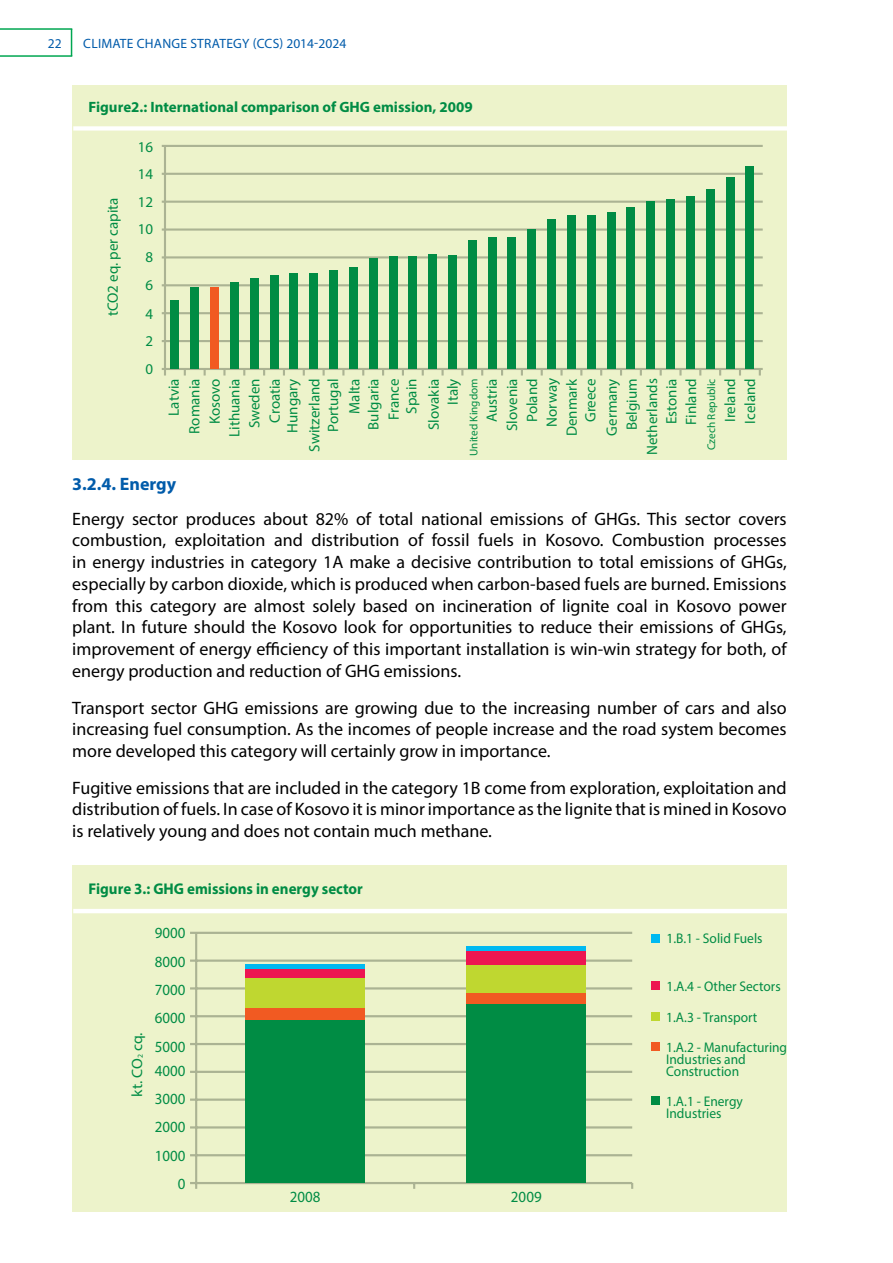
<style>
.page{position:relative;width:893px;height:1263px;background:#fff}
.page>*{position:absolute;margin:0;border:0;box-sizing:border-box;transform-origin:0 0}
.t1{font:18px/21.8px "Myriad Pro";color:#000;text-align:justify}
.t2{font:700 18px "Myriad Pro";color:#005baa}
.t3{font:15.6px/28.5px "Myriad Pro";color:#008c44;text-align:justify;scale:.96 1}
.t4{font:700 15.6px "Myriad Pro";color:#008c44;scale:.96 1}
.t5{font:15px/20.1px "Myriad Pro";color:#008c44;text-align:right}
.t6{font:700 15px "Myriad Pro";color:#008c44}
.t7{font:15px "Myriad Pro";color:#008c44;scale:1.04 1}
.t8{font:13.95px/11.9px "Myriad Pro";color:#008c44;scale:.96 1}
.t9{font:13.5px "Myriad Pro";letter-spacing:.02em;color:#005baa}
.t10{font:11.25px "Myriad Pro";color:#008c44}
.t11{font:7.5px "Myriad Pro";color:#008c44;scale:1.04 1}
</style>
<div class="page">
<hr style="left:0;top:28px;width:72px;height:2px;background:#00a651">
<svg style="left:71px;top:30px;width:1px;height:25px"></svg>
<hr style="left:0;top:55px;width:72px;height:2px;background:#00a651">
<div style="left:73px;top:86px;width:714px;height:373px;background:#edf3cb"></div>
<div style="left:73px;top:126px;width:714px;height:5px;background:#fff"></div>
<hr style="left:162px;top:145px;width:601px;height:2px;background:#abb393">
<hr style="left:162px;top:173px;width:601px;height:2px;background:#abb393">
<hr style="left:162px;top:201px;width:601px;height:2px;background:#abb393">
<hr style="left:162px;top:228px;width:601px;height:3px;background:#abb393">
<hr style="left:162px;top:256px;width:601px;height:2px;background:#abb393">
<hr style="left:162px;top:284px;width:601px;height:2px;background:#abb393">
<hr style="left:162px;top:312px;width:601px;height:2px;background:#abb393">
<hr style="left:162px;top:340px;width:601px;height:2px;background:#abb393">
<hr style="left:162px;top:368px;width:601px;height:2px;background:#abb393">
<hr style="left:164px;top:146px;width:2px;height:229px;background:#abb393">
<svg style="left:223px;top:370px;width:3px;height:5px"></svg>
<svg style="left:441px;top:370px;width:3px;height:5px"></svg>
<svg style="left:560px;top:370px;width:3px;height:5px"></svg>
<svg style="left:679px;top:370px;width:3px;height:5px"></svg>
<div style="left:171px;top:301px;width:8px;height:68px;background:#008c44"></div>
<div style="left:190px;top:288px;width:9px;height:81px;background:#008c44"></div>
<div style="left:210px;top:287px;width:9px;height:82px;background:#f15a22"></div>
<div style="left:230px;top:283px;width:9px;height:86px;background:#008c44"></div>
<div style="left:250px;top:279px;width:9px;height:90px;background:#008c44"></div>
<div style="left:270px;top:275px;width:8px;height:94px;background:#008c44"></div>
<div style="left:289px;top:273px;width:9px;height:96px;background:#008c44"></div>
<div style="left:309px;top:273px;width:9px;height:96px;background:#008c44"></div>
<div style="left:329px;top:270px;width:9px;height:99px;background:#008c44"></div>
<div style="left:349px;top:268px;width:9px;height:101px;background:#008c44"></div>
<div style="left:369px;top:259px;width:9px;height:110px;background:#008c44"></div>
<div style="left:389px;top:256px;width:8px;height:113px;background:#008c44"></div>
<div style="left:408px;top:257px;width:9px;height:112px;background:#008c44"></div>
<div style="left:428px;top:254px;width:9px;height:115px;background:#008c44"></div>
<div style="left:448px;top:255px;width:9px;height:114px;background:#008c44"></div>
<div style="left:468px;top:241px;width:9px;height:128px;background:#008c44"></div>
<div style="left:488px;top:237px;width:8px;height:132px;background:#008c44"></div>
<div style="left:508px;top:237px;width:8px;height:132px;background:#008c44"></div>
<div style="left:527px;top:230px;width:9px;height:139px;background:#008c44"></div>
<div style="left:547px;top:220px;width:9px;height:149px;background:#008c44"></div>
<div style="left:567px;top:216px;width:9px;height:153px;background:#008c44"></div>
<div style="left:587px;top:215px;width:9px;height:154px;background:#008c44"></div>
<div style="left:607px;top:213px;width:8px;height:156px;background:#008c44"></div>
<div style="left:627px;top:207px;width:8px;height:162px;background:#008c44"></div>
<div style="left:646px;top:201px;width:9px;height:168px;background:#008c44"></div>
<div style="left:666px;top:199px;width:9px;height:170px;background:#008c44"></div>
<div style="left:686px;top:196px;width:9px;height:173px;background:#008c44"></div>
<div style="left:706px;top:189px;width:9px;height:180px;background:#008c44"></div>
<div style="left:726px;top:178px;width:8px;height:191px;background:#008c44"></div>
<div style="left:746px;top:166px;width:8px;height:203px;background:#008c44"></div>
<div style="left:73px;top:867px;width:714px;height:344px;background:#edf3cb"></div>
<hr style="left:73px;top:909px;width:714px;height:4px;background:#fff">
<hr style="left:190px;top:932px;width:442px;height:2px;background:#abb393">
<hr style="left:190px;top:959px;width:442px;height:3px;background:#abb393">
<hr style="left:190px;top:987px;width:442px;height:2px;background:#abb393">
<hr style="left:190px;top:1015px;width:442px;height:2px;background:#abb393">
<hr style="left:190px;top:1043px;width:442px;height:2px;background:#abb393">
<hr style="left:190px;top:1071px;width:442px;height:2px;background:#abb393">
<hr style="left:190px;top:1098px;width:442px;height:3px;background:#abb393">
<hr style="left:190px;top:1126px;width:442px;height:2px;background:#abb393">
<hr style="left:190px;top:1154px;width:442px;height:2px;background:#abb393">
<hr style="left:190px;top:1182px;width:442px;height:2px;background:#abb393">
<hr style="left:195px;top:933px;width:2px;height:256px;background:#abb393">
<div style="left:245px;top:1019px;width:120px;height:164px;background:#008c44"></div>
<div style="left:245px;top:1008px;width:120px;height:11px;background:#f15a22"></div>
<div style="left:245px;top:978px;width:120px;height:30px;background:#bfd730"></div>
<div style="left:245px;top:969px;width:120px;height:9px;background:#ed1651"></div>
<div style="left:245px;top:964px;width:120px;height:5px;background:#00b9f1"></div>
<div style="left:466px;top:1004px;width:120px;height:179px;background:#008c44"></div>
<div style="left:466px;top:993px;width:120px;height:11px;background:#f15a22"></div>
<div style="left:466px;top:964px;width:120px;height:29px;background:#bfd730"></div>
<div style="left:466px;top:950px;width:120px;height:14px;background:#ed1651"></div>
<hr style="left:466px;top:946px;width:120px;height:4px;background:#00b9f1">
<div style="left:651px;top:934px;width:9px;height:9px;background:#00b9f1"></div>
<div style="left:651px;top:981px;width:9px;height:9px;background:#ed1651"></div>
<div style="left:651px;top:1012px;width:9px;height:9px;background:#bfd730"></div>
<div style="left:651px;top:1041px;width:9px;height:9px;background:#f15a22"></div>
<div style="left:651px;top:1096px;width:9px;height:9px;background:#008c44"></div>
<p class="t9" style="left:48px;top:35px;width:15px">22</p>
<p class="t9" style="left:83px;top:35px;width:265px">Climate Change Strategy (CCS) 2014-2024</p>
<p class="t6" style="left:89px;top:101px;width:386px">Figure2.: International comparison of GHG emission, 2009</p>
<p class="t5" style="left:138px;top:134px;width:17px;line-height:27.6px;text-align:center">16<br>14<br>12<br>10<br>8<br>6</p>
<p class="t5" style="left:145px;top:301px;width:9px;line-height:27.6px;text-align:justify">4<br>2<br>0</p>
<p class="t5" style="left:165px;top:437px;width:60px;rotate:-90deg">Latvia<br>Romania<br>Kosovo<br>Lithuania<br>Sweden<br>Croatia</p>
<p class="t5" style="left:283px;top:452px;width:75px;line-height:21.9px;rotate:-90deg">Hungary<br>Switzerland</p>
<p class="t5" style="left:324px;top:432px;width:55px;line-height:21.5px;rotate:-90deg">Portugal<br>Malta</p>
<p class="t5" style="left:365px;top:430px;width:53px;rotate:-90deg">Bulgaria<br>France</p>
<p class="t5" style="left:401px;top:430px;width:53px;line-height:22.4px;rotate:-90deg">Spain<br>Slovakia</p>
<p class="t5" style="left:444px;top:405px;width:28px;rotate:-90deg">Italy</p>
<p class="t10" style="left:470px;top:456px;width:79px;rotate:-90deg">United Kingdom</p>
<p class="t5" style="left:483px;top:436px;width:59px;rotate:-90deg">Austria<br>Slovenia<br>Poland<br>Norway<br>Denmark</p>
<p class="t5" style="left:582px;top:455px;width:78px;rotate:-90deg">Greece<br>Germany<br>Belgium<br>Netherlands<br>Estonia<br>Finland</p>
<p class="t10" style="left:707px;top:450px;width:73px;rotate:-90deg">Czech Republic</p>
<p class="t5" style="left:722px;top:424px;width:47px;text-align:left;rotate:-90deg">Ireland<br>Iceland</p>
<p class="t5" style="left:104px;top:316px;width:120px;rotate:-90deg">tCO2 eq. per capita</p>
<p class="t2" style="left:72px;top:472px;width:105px">3.2.4. Energy</p>
<p class="t1" style="left:72px;top:507px;width:716px">Energy sector produces about 82% of total national emissions of GHGs. This sector covers combustion, exploitation and distribution of fossil fuels in Kosovo. Combustion processes in energy industries in category 1A make a decisive contribution to total emissions of GHGs, especially by carbon dioxide, which is produced when carbon-based fuels are burned. Emissions from this category are almost solely based on incineration of lignite coal in Kosovo power plant. I n future should the Kosovo look for opportunities to reduce their emissions of GHGs, improvement of energy efficiency of this important installation is win-win strategy for both, of energy production and reduction of GHG emissions.</p>
<p class="t1" style="left:72px;top:696px;width:716px">Transport sector GHG emissions are growing due to the increasing number of cars and also increasing fuel consumption. As the incomes of people increase and the road system becomes more developed this category will certainly grow in importance.</p>
<p class="t1" style="left:72px;top:776px;width:716px">Fugitive emissions that are included in the category 1B come from exploration, exploitation and distribution of fuels. I n case of Kosovo it is minor importance as the lignite that is mined in Kosovo is relatively young and does not contain much methane.</p>
<p class="t4" style="left:89px;top:882px;width:287px">Figure 3.: GHG emissions in energy sector</p>
<p class="t3" style="left:155px;top:920px;width:33px">9000<br>8000<br>7000<br>6000<br>5000</p>
<p class="t3" style="left:155px;top:1058px;width:33px;text-align:right">4000<br>3000<br>2000<br>1000<br>0</p>
<p class="t7" style="left:131px;top:1097px;width:63px;rotate:-90deg">kt. CO cq.</p>
<p class="t11" style="left:137px;top:1058px;width:5px;rotate:-90deg">2</p>
<p class="t3" style="left:290px;top:1184px;width:33px">2008</p>
<p class="t3" style="left:511px;top:1184px;width:33px">2009</p>
<p class="t8" style="left:666px;top:933px;width:102px">1.B.1 - Solid Fuels</p>
<p class="t8" style="left:666px;top:981px;width:120px">1.A.4 - Other Sectors</p>
<p class="t8" style="left:666px;top:1004px;width:127px;line-height:29.7px">1.A.3 - Transport<br>1.A.2 - Manufacturing</p>
<p class="t8" style="left:666px;top:1054px;width:84px">Industries and<br>Construction</p>
<p class="t8" style="left:666px;top:1096px;width:81px">1.A.1 - Energy<br>Industries</p>
</div>
